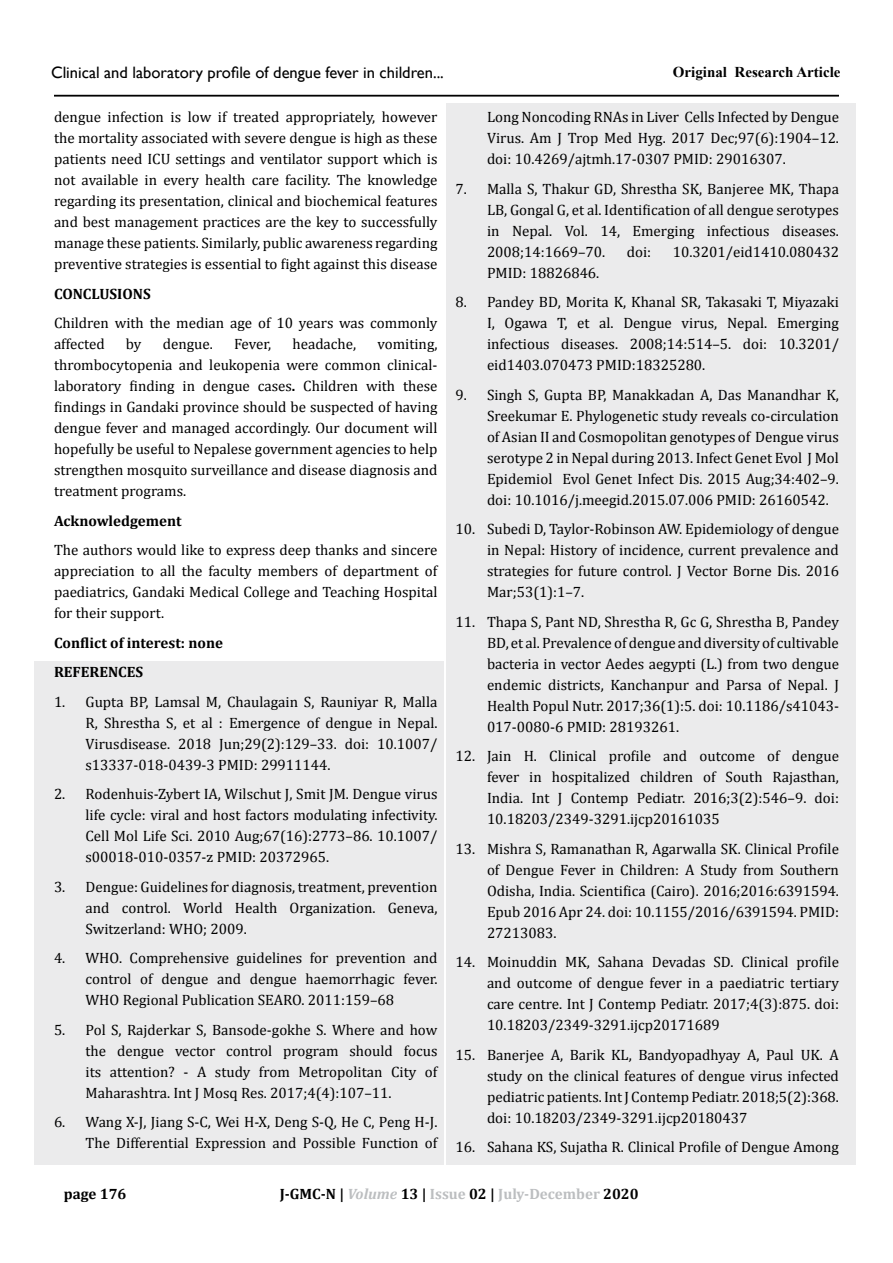
<style>
.page{position:relative;width:893px;height:1263px;background:#fff}
.page>*{position:absolute;margin:0;border:0;box-sizing:border-box;transform-origin:0 0}
.t1{font:16.5px "Gill Sans";color:#000}
.t2{font:15px/21px "Cambria";color:#000;text-align:justify}
.t3{font:700 15px/29.5px "Cambria";color:#000}
.t4{font:700 15px "Times New Roman";color:#000}
.s1{font-weight:700}
.s2{font-style:italic;color:#bcbec0}
.s3{color:#bcbec0}
</style>
<div class="page">
<hr style="left:54px;top:95px;width:785px;height:2px;background:#000">
<div style="left:34px;top:660px;width:409px;height:504px;background:#ebebec"></div>
<div style="left:446px;top:103px;width:409px;height:1061px;background:#ebebec"></div>
<p class="t1" style="left:51px;top:63px;width:394px">Clinical and laboratory profile of dengue fever in children...</p>
<p class="t2" style="left:54px;top:107px;width:385px">dengue infection is low if treated appropriately, however the mortality associated with severe dengue is high as these patients need ICU settings and ventilator support which is not available in every health care facility. The knowledge regarding its presentation, clinical and biochemical features and best management practices are the key to successfully manage these patients. Similarly, public awareness regarding preventive strategies is essential to fight against this disease</p>
<p class="t3" style="left:54px;top:278px;width:98px">CONCLUSIONS</p>
<p class="t2" style="left:54px;top:313px;width:385px">Children with the median age of 10 years was commonly affected</p>
<p class="t2" style="left:126px;top:334px;width:17px">by</p>
<p class="t2" style="left:163px;top:334px;width:52px">dengue.</p>
<p class="t2" style="left:234px;top:334px;width:39px">Fever,</p>
<p class="t2" style="left:292px;top:334px;width:65px">headache,</p>
<p class="t2" style="left:54px;top:334px;width:385px;text-indent:323px">vomiting, thrombocytopenia and leukopenia were common clinical&shy;laboratory finding in dengue cases<span class="s1">.</span> Children with these findings in Gandaki province should be suspected of having dengue fever and managed accordingly. Our document will hopefully be useful to Nepalese government agencies to help strengthen mosquito surveillance and disease diagnosis and treatment programs.</p>
<p class="t3" style="left:54px;top:505px;width:129px">Acknowledgement</p>
<p class="t2" style="left:54px;top:540px;width:385px">The authors would like to express deep thanks and sincere appreciation to all the faculty members of department of paediatrics, Gandaki Medical College and Teaching Hospital for their support.</p>
<p class="t3" style="left:54px;top:627px;width:171px">Conflict of interest: none<br>REFERENCES</p>
<p class="t2" style="left:86px;top:691px;width:353px;text-indent:-32px">1. Gupta BP, Lamsal M, Chaulagain S, Rauniyar R, Malla R, Shrestha S, et al : Emergence of dengue in Nepal.<br>Virusdisease. 2018 Jun;29(2):129–33. doi: 10.1007/ s13337-018-0439-3 PMID: 29911144.</p>
<p class="t2" style="left:86px;top:784px;width:353px;text-indent:-32px">2. Rodenhuis-Zybert IA, Wilschut J, Smit JM. Dengue virus life cycle: viral and host factors modulating infectivity.<br>Cell Mol Life Sci. 2010 Aug;67(16):2773–86. 10.1007/ s00018-010-0357-z PMID: 20372965.</p>
<p class="t2" style="left:86px;top:876px;width:353px;text-indent:-32px">3. Dengue: Guidelines for diagnosis, treatment, prevention and control. World Health Organization. Geneva, Switzerland: WHO; 2009.</p>
<p class="t2" style="left:86px;top:948px;width:353px;text-indent:-32px">4. WHO. Comprehensive guidelines for prevention and control of dengue and dengue haemorrhagic fever.<br>WHO Regional Publication SEARO. 2011:159–68</p>
<p class="t2" style="left:86px;top:1019px;width:353px;text-indent:-32px">5. Pol S, Rajderkar S, Bansode-gokhe S. Where and how the dengue vector control program should focus its attention? - A study from Metropolitan City of Maharashtra. Int J Mosq Res. 2017;4(4):107–11.</p>
<p class="t2" style="left:54px;top:1112px;width:385px;text-align:right">6. Wang X-J, Jiang S-C, Wei H-X, Deng S-Q, He C, Peng H-J.<br>The Differential Expression and Possible Function of</p>
<p class="t4" style="left:673px;top:62px;width:169px">Original Research Article</p>
<p class="t2" style="left:487px;top:107px;width:354px">Long Noncoding RNAs in Liver Cells Infected by Dengue Virus. Am J Trop Med Hyg. 2017 Dec;97(6):1904–12. doi: 10.4269/ajtmh.17-0307 PMID: 29016307.</p>
<p class="t2" style="left:487px;top:178px;width:353px;text-indent:-32px">7. Malla S, Thakur GD, Shrestha SK, Banjeree MK, Thapa LB, Gongal G, et al. Identification of all dengue serotypes in Nepal. Vol. 14, Emerging infectious diseases.<br>2008;14:1669–70.</p>
<p class="t2" style="left:627px;top:241px;width:26px">doi:</p>
<p class="t2" style="left:673px;top:241px;width:168px">10.3201/eid1410.080432</p>
<p class="t2" style="left:487px;top:262px;width:114px">PMID: 18826846.</p>
<p class="t2" style="left:487px;top:292px;width:353px;text-indent:-32px">8. Pandey BD, Morita K, Khanal SR, Takasaki T, Miyazaki I, Ogawa T, et al. Dengue virus, Nepal. Emerging infectious diseases. 2008;14:514–5. doi: 10.3201/ eid1403.070473 PMID:18325280.</p>
<p class="t2" style="left:487px;top:384px;width:353px;text-indent:-32px">9. Singh S, Gupta BP, Manakkadan A, Das Manandhar K, Sreekumar E. Phylogenetic study reveals co-circulation of Asian II and Cosmopolitan genotypes of Dengue virus serotype 2 in Nepal during 2013. Infect Genet Evol J Mol Epidemiol Evol Genet Infect Dis. 2015 Aug;34:402–9. doi: 10.1016/j.meegid.2015.07.006 PMID: 26160542.</p>
<p class="t2" style="left:487px;top:519px;width:353px;text-indent:-32px">10. Subedi D, Taylor-Robinson AW. Epidemiology of dengue in Nepal: History of incidence, current prevalence and strategies for future control. J Vector Borne Dis. 2016<br>Mar;53(1):1–7.</p>
<p class="t2" style="left:487px;top:611px;width:354px;text-indent:-32px">11. Thapa S, Pant ND, Shrestha R, Gc G, Shrestha B, Pandey BD, et al. Prevalence of dengue and diversity of cultivable bacteria in vector Aedes aegypti (L.) from two dengue endemic districts, Kanchanpur and Parsa of Nepal. J Health Popul Nutr. 2017;36(1):5. doi: 10.1186/s41043- 017-0080-6 PMID: 28193261.</p>
<p class="t2" style="left:487px;top:746px;width:353px;text-indent:-32px">12. Jain H. Clinical profile and outcome of dengue fever in hospitalized children of South Rajasthan, India. Int J Contemp Pediatr. 2016;3(2):546–9. doi:<br>10.18203/2349-3291.ijcp20161035</p>
<p class="t2" style="left:487px;top:838px;width:354px;text-indent:-32px">13. Mishra S, Ramanathan R, Agarwalla SK. Clinical Profile of Dengue Fever in Children: A Study from Southern Odisha, India. Scientifica (Cairo). 2016;2016:6391594.<br>Epub 2016 Apr 24. doi: 10.1155/2016/6391594. PMID:<br>27213083.</p>
<p class="t2" style="left:487px;top:952px;width:353px;text-indent:-32px">14. Moinuddin MK, Sahana Devadas SD. Clinical profile and outcome of dengue fever in a paediatric tertiary care centre. Int J Contemp Pediatr. 2017;4(3):875. doi:<br>10.18203/2349-3291.ijcp20171689</p>
<p class="t2" style="left:487px;top:1044px;width:354px;text-indent:-32px">15. Banerjee A, Barik KL, Bandyopadhyay A, Paul UK. A study on the clinical features of dengue virus infected pediatric patients. Int J Contemp Pediatr. 2018;5(2):368. doi: 10.18203/2349-3291.ijcp20180437</p>
<p class="t2" style="left:455px;top:1137px;width:385px">16. Sahana KS, Sujatha R. Clinical Profile of Dengue Among</p>
<p class="t3" style="left:64px;top:1178px;width:64px">page 176</p>
<p class="t3" style="left:280px;top:1178px;width:360px">J-GMC-N | <span class="s2">Volume</span> 13 | <span class="s3">Issue</span> 02 | <span class="s3">July-December</span> 2020</p>
</div>
